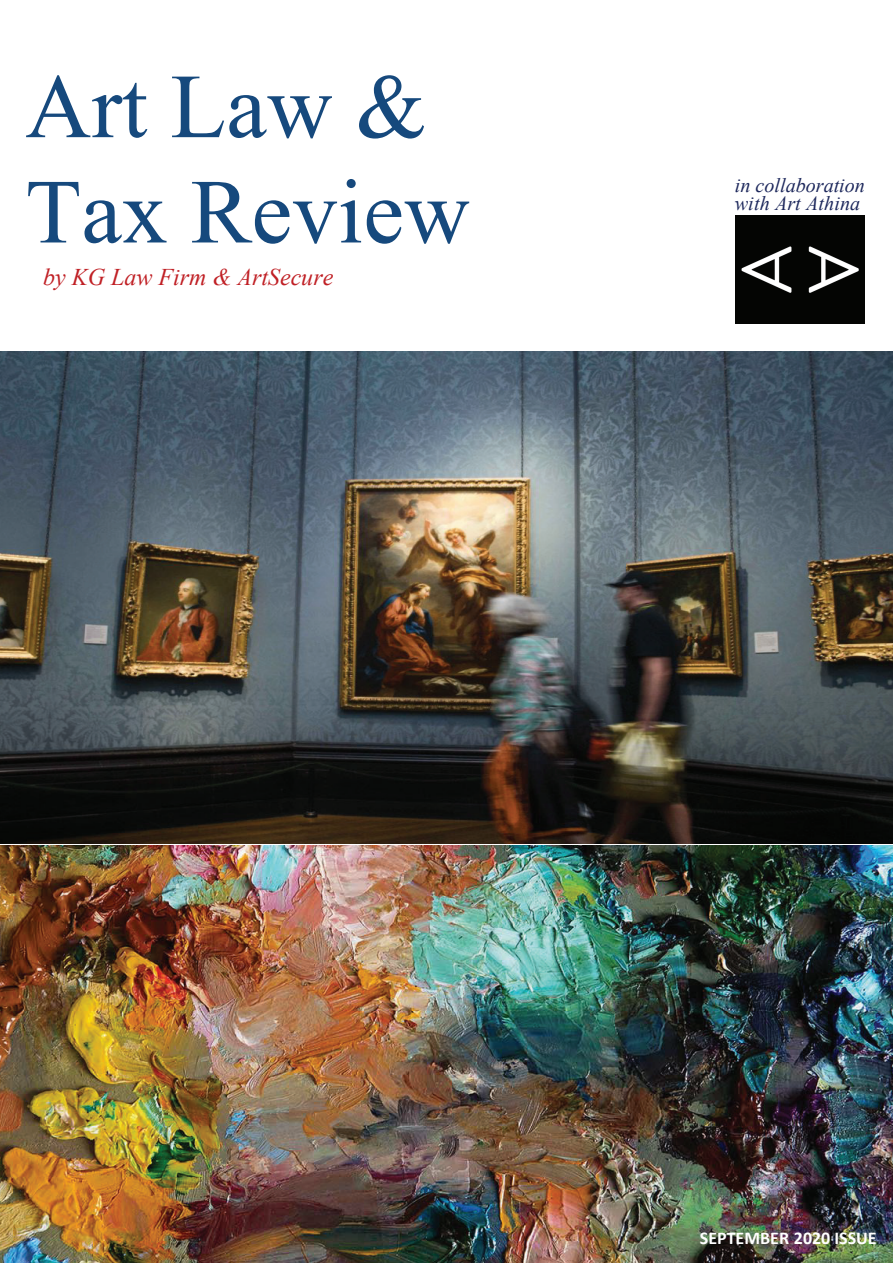
<style>
.page{position:relative;width:893px;height:1263px;background:#fff}
.page>*{position:absolute;margin:0;border:0;box-sizing:border-box;transform-origin:0 0}
.t1{font:91.5px/105.3px "Times New Roman";color:#16497d}
.t2{font:italic 24px "Times New Roman";color:#c02025}
.t3{font:italic 20.1px/18px "Times New Roman";color:#1d285c}
.t4{font:700 18px "Calibri";color:#fff}
</style>
<div class="page">
<img style="left:0;top:351px;width:893px;height:492px">
<img style="left:0;top:845px;width:893px;height:418px">
<img style="left:715px;top:1220px;width:178px;height:43px">
<img style="left:735px;top:216px;width:130px;height:107px">
<h1 class="t1" style="left:25px;top:51px;width:446px">Art Law &amp;<br>Tax Review</h1>
<p class="t2" style="left:43px;top:260px;width:292px">by KG Law Firm &amp; ArtSecure</p>
<p class="t3" style="left:735px;top:176px;width:132px">in collaboration with Art Athina</p>
<p class="t4" style="left:700px;top:1225px;width:178px">SEPTEMBER 2020 ISSUE</p>
</div>
